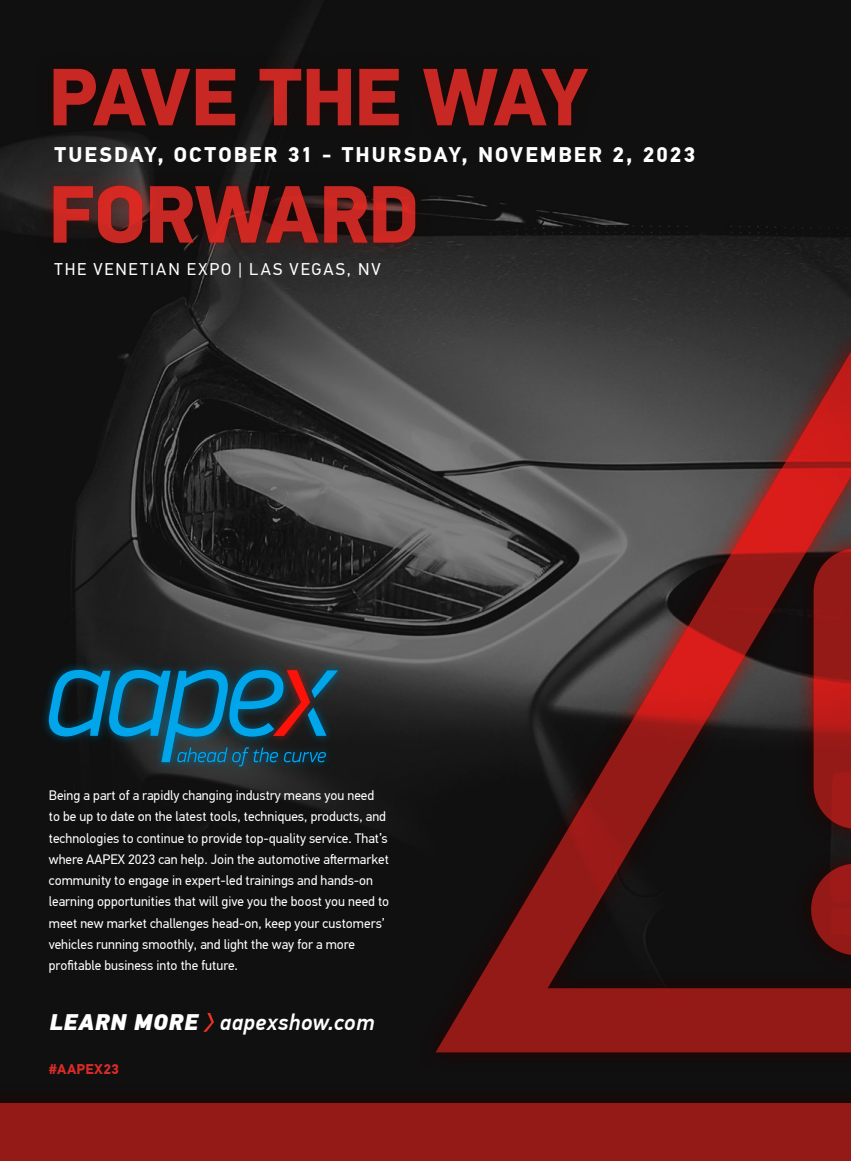
<style>
.page{position:relative;width:851px;height:1161px;background:#fff}
.page>*{position:absolute;margin:0;border:0;box-sizing:border-box;transform-origin:0 0}
.t1{font:900 82.05px/117.3px "PF Din Display Pro";letter-spacing:-.02em;color:#da2d27}
.t2{font:italic 500 22.5px "PF Din Text Pro";letter-spacing:.015em;color:#fff}
.t3{font:700 21.15px "PF Din Text Pro";letter-spacing:.09em;color:#fff}
.t4{font:16.95px "PF Din Text Pro";letter-spacing:.115em;color:#fff}
.t5{font:700 14.1px "PF Din Text Pro";letter-spacing:.02em;color:#d92b27}
.t6{font:13.65px/21.1px "PF Din Text Pro";color:#fff}
.s1{font-weight:900}
</style>
<div class="page">
<img style="left:0;top:0;width:850px;height:1081px">
<div style="left:40px;top:661px;width:306px;height:114px;background:#0094c9;opacity:.5"></div>
<svg style="left:49px;top:670px;width:289px;height:96px;background:#194b61"></svg>
<div style="left:0;top:1081px;width:850px;height:80px;background:#120d0c"></div>
<div style="left:0;top:1103px;width:850px;height:58px;background:#941a17"></div>
<svg style="left:203px;top:1013px;width:11px;height:19px"></svg>
<div style="left:419px;top:326px;width:431px;height:746px;background:#ee3325;opacity:.75"></div>
<svg style="left:435px;top:343px;width:415px;height:709px;background:#4f2d2c"></svg>
<svg style="left:813px;top:549px;width:37px;height:280px;background:#931916"></svg>
<svg style="left:811px;top:864px;width:39px;height:91px;background:#771614"></svg>
<div style="left:36px;top:52px;width:567px;height:208px;background:#ee3325;opacity:.75"></div>
<h1 class="t1" style="left:49px;top:41px;width:542px">PAVE THE WAY<br>FORWARD</h1>
<p class="t4" style="left:54px;top:259px;width:328px">THE VENETIAN EXPO | LAS VEGAS, NV</p>
<h3 class="t3" style="left:54px;top:142px;width:642px">TUESDAY, OCTOBER 31 - THURSDAY, NOVEMBER 2, 2023</h3>
<p class="t6" style="left:49px;top:785px;width:342px">Being a part of a rapidly changing industry means you need<br>to be up to date on the latest tools, techniques, products, and technologies to continue to provide top-quality service. That’s where AAPEX 2023 can help. Join the automotive aftermarket community to engage in expert-led trainings and hands-on learning opportunities that will give you the boost you need to meet new market challenges head-on, keep your customers’ vehicles running smoothly, and light the way for a more profitable business into the future.</p>
<h2 class="t2" style="left:49px;top:1008px;width:327px"><span class="s1">LEARN MORE</span> aapexshow.com</h2>
<p class="t5" style="left:49px;top:1060px;width:72px">#AAPEX23</p>
</div>
